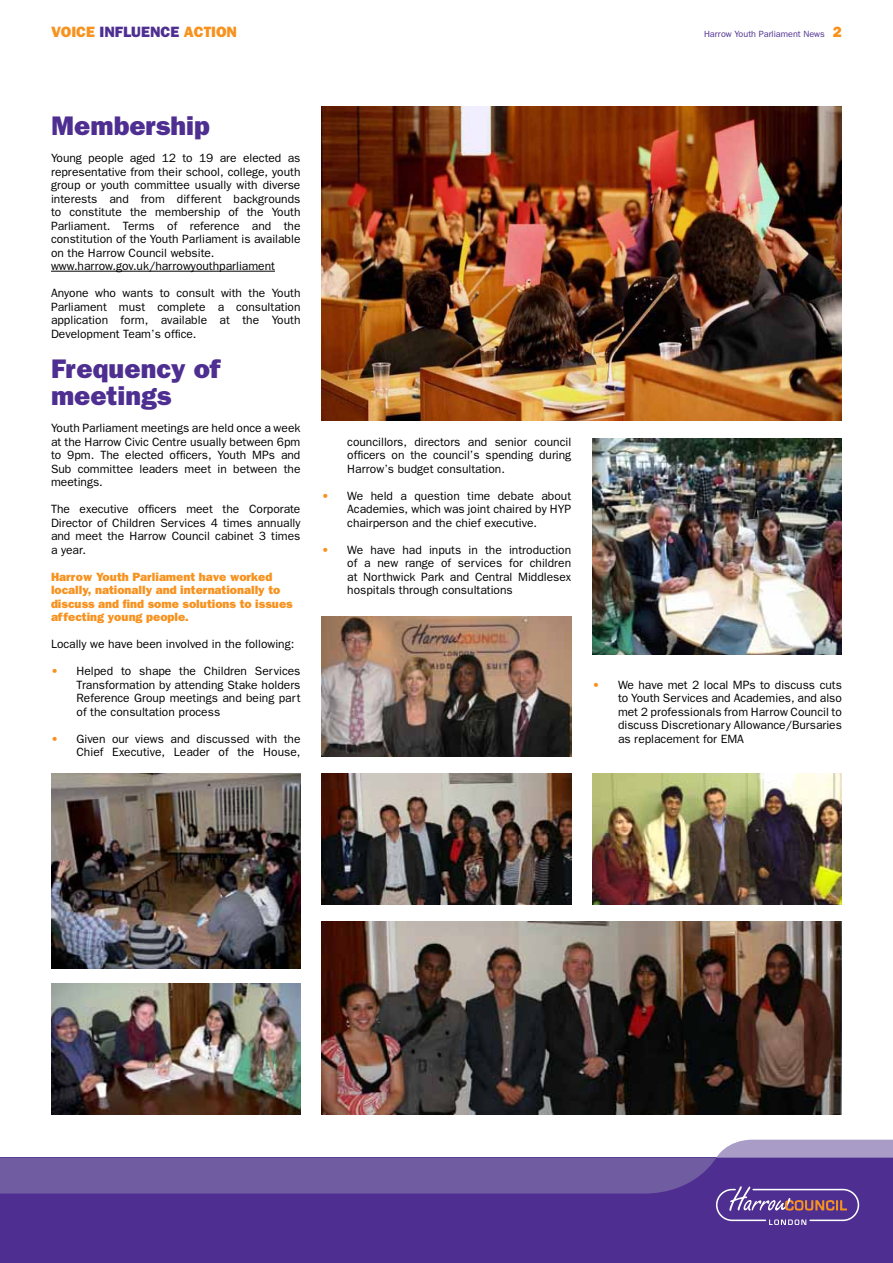
<style>
.page{position:relative;width:893px;height:1263px;background:#fff}
.page>*{position:absolute;margin:0;border:0;box-sizing:border-box;transform-origin:0 0}
.t1{font:800 27px/27px "Franklin Gothic";color:#4e2f91}
.t2{font:800 15px "Franklin Gothic";color:#f7921e}
.t3{font:12px/13.5px "Franklin Gothic";color:#000;text-align:justify}
.t4{font:800 12px/13.5px "Franklin Gothic";color:#f7921e}
.t5{font:9px "Franklin Gothic";color:#4e2f91}
.s1{color:#4e2f91}
.s2{font-weight:800;font-size:15px;color:#f7921e}
.s3{color:#f7921e}
</style>
<div class="page">
<div style="left:0;top:1157px;width:893px;height:106px;background:#4e2f91"></div>
<svg style="left:0;top:1140px;width:893px;height:85px"></svg>
<hr style="left:51px;top:271px;width:224px;height:1px;background:#000">
<img style="left:322px;top:106px;width:520px;height:315px">
<img style="left:322px;top:617px;width:249px;height:140px">
<img style="left:322px;top:921px;width:520px;height:193px">
<img style="left:322px;top:774px;width:249px;height:131px">
<img style="left:592px;top:774px;width:250px;height:131px">
<img style="left:592px;top:438px;width:250px;height:217px">
<img style="left:51px;top:774px;width:249px;height:194px">
<img style="left:51px;top:983px;width:249px;height:131px">
<p class="t2" style="left:51px;top:23px;width:187px">Voice <span class="s1">Influence</span> Action</p>
<p class="t5" style="left:704px;top:29px;width:139px">Harrow Youth Parliament News <span class="s2">2</span></p>
<h1 class="t1" style="left:51px;top:112px;width:160px">Membership</h1>
<p class="t3" style="left:51px;top:151px;width:251px;text-align:left">Young people aged 12 to 19 are elected as representative from their school, college, youth group or youth committee usually with diverse interests and from different backgrounds to constitute the membership of the Youth Parliament. Terms of reference and the constitution of the Youth Parliament is available on the Harrow Council website. www.harrow.gov.uk/harrowyouthparliament</p>
<p class="t3" style="left:51px;top:286px;width:251px">Anyone who wants to consult with the Youth Parliament must complete a consultation application form, available at the Youth Development Team’s office.</p>
<h1 class="t1" style="left:51px;top:355px;width:172px">Frequency of meetings</h1>
<p class="t3" style="left:51px;top:421px;width:251px">Youth Parliament meetings are held once a week at the Harrow Civic Centre usually between 6pm to 9pm. The elected officers, Youth MPs and Sub committee leaders meet in between the meetings.</p>
<p class="t3" style="left:51px;top:502px;width:251px">The executive officers meet the Corporate Director of Children Services 4 times annually and meet the Harrow Council cabinet 3 times a year.</p>
<p class="t4" style="left:51px;top:569px;width:243px">Harrow Youth Parliament have worked locally, nationally and internationally to discuss and find some solutions to issues affecting young people.</p>
<p class="t3" style="left:51px;top:637px;width:245px">Locally we have been involved in the following:</p>
<p class="t3" style="left:77px;top:664px;width:225px;text-indent:-26px"><span class="s3">•</span> Helped to shape the Children Services Transformation by attending Stake holders Reference Group meetings and being part of the consultation process</p>
<p class="t3" style="left:51px;top:731px;width:251px;text-align:right"><span class="s3">•</span> Given our views and discussed with the<br>Chief Executive, Leader of the House,</p>
<p class="t3" style="left:347px;top:434px;width:225px">councillors, directors and senior council officers on the council’s spending during Harrow’s budget consultation.</p>
<p class="t3" style="left:347px;top:488px;width:225px;text-indent:-26px"><span class="s3">•</span> We held a question time debate about Academies, which was joint chaired by HYP chairperson and the chief executive.</p>
<p class="t3" style="left:347px;top:542px;width:225px;text-indent:-26px"><span class="s3">•</span> We have had inputs in the introduction of a new range of services for children at Northwick Park and Central Middlesex hospitals through consultations</p>
<p class="t3" style="left:618px;top:677px;width:225px;text-indent:-26px"><span class="s3">•</span> We have met 2 local MPs to discuss cuts to Youth Services and Academies, and also met 2 professionals from Harrow Council to discuss Discretionary Allowance/Bursaries as replacement for EMA</p>
</div>
